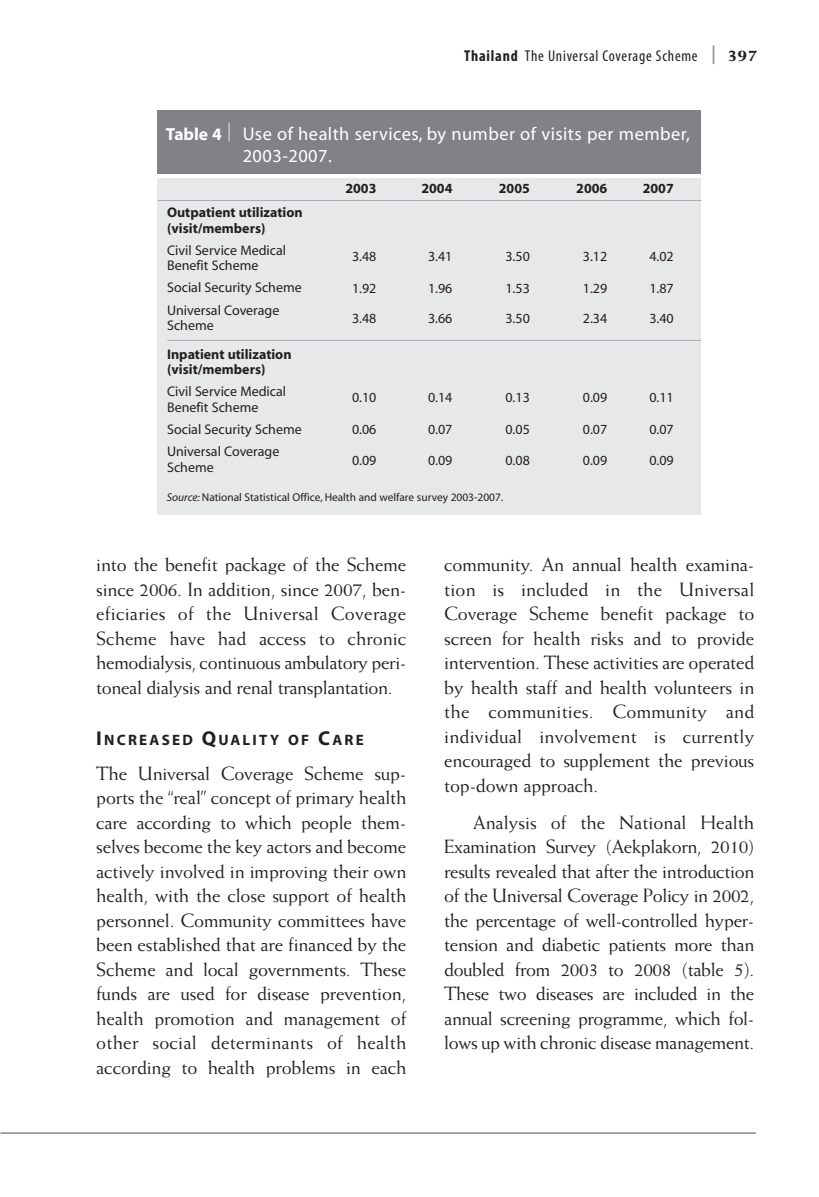
<style>
.page{position:relative;width:819px;height:1197px;background:#fff}
.page>*{position:absolute;margin:0;border:0;box-sizing:border-box;transform-origin:0 0}
.t1{font:19.25px/24.5px "Weiss";letter-spacing:-.015em;color:#231f20;text-align:justify}
.t2{font:18.38px/22.8px "Myriad";letter-spacing:.025em;color:#fff}
.t3{font:800 17.5px "Weiss";color:#231f20}
.t4{font:condensed 15.75px "Myriad Pro";letter-spacing:.045em;color:#231f20}
.t5{font:700 15.05px "Myriad";letter-spacing:.15em;color:#231f20}
.t6{font:14px/22.1px "Myriad";color:#231f20}
.t7{font:700 14px/15.8px "Myriad";color:#231f20}
.t8{font:11.38px "Myriad";color:#231f20}
.s1{font-weight:700}
.s2{font-weight:700;font-size:17.5px}
.s3{font-weight:400}
.s4{font-style:italic}
.s5{font-size:20.12px}
</style>
<div class="page">
<svg style="left:713px;top:45px;width:1px;height:19px"></svg>
<hr style="left:0;top:1132px;width:756px;height:2px;background:#939598">
<div style="left:158px;top:110px;width:543px;height:63px;background:#808285"></div>
<div style="left:158px;top:178px;width:543px;height:337px;background:#e7e8e9"></div>
<svg style="left:228px;top:123px;width:2px;height:18px"></svg>
<hr style="left:158px;top:200px;width:543px;height:1px;background:#a8a9ad">
<hr style="left:167px;top:340px;width:534px;height:1px;background:#a8a9ad">
<p class="t4" style="left:464px;top:50px;width:235px"><span class="s1">Thailand</span> The Universal Coverage Scheme</p>
<p class="t3" style="left:727px;top:49px;width:32px">397</p>
<p class="t2" style="left:243px;top:124px;width:449px;text-indent:-77px"><span class="s2">Table 4</span> Use of health services, by number of visits per member,<br>2003-2007.</p>
<p class="t7" style="left:345px;top:181px;width:33px">2003</p>
<p class="t7" style="left:421px;top:181px;width:33px">2004</p>
<p class="t7" style="left:499px;top:181px;width:33px">2005</p>
<p class="t7" style="left:576px;top:181px;width:33px">2006</p>
<p class="t7" style="left:643px;top:181px;width:33px">2007</p>
<p class="t7" style="left:167px;top:206px;width:137px">Outpatient utilization (visit/members)</p>
<p class="t6" style="left:167px;top:243px;width:121px;line-height:15.8px">Civil Service Medical<br>Benefit Scheme</p>
<p class="t6" style="left:167px;top:278px;width:136px">Social Security Scheme<br>Universal Coverage</p>
<p class="t7" style="left:167px;top:313px;width:126px;line-height:28.3px"><span class="s3">Scheme<br></span>Inpatient utilization</p>
<p class="t6" style="left:167px;top:360px;width:121px"><span class="s1">(visit/members)<br></span>Civil Service Medical</p>
<p class="t6" style="left:167px;top:398px;width:136px">Benefit Scheme<br>Social Security Scheme<br>Universal Coverage</p>
<p class="t6" style="left:167px;top:458px;width:48px">Scheme</p>
<p class="t6" style="left:352px;top:246px;width:26px">3.48</p>
<p class="t6" style="left:428px;top:246px;width:26px">3.41</p>
<p class="t6" style="left:505px;top:246px;width:26px">3.50</p>
<p class="t6" style="left:583px;top:246px;width:26px">3.12</p>
<p class="t6" style="left:649px;top:246px;width:26px">4.02</p>
<p class="t6" style="left:352px;top:278px;width:26px">1.92</p>
<p class="t6" style="left:428px;top:278px;width:26px">1.96</p>
<p class="t6" style="left:505px;top:278px;width:26px">1.53</p>
<p class="t6" style="left:583px;top:278px;width:26px">1.29</p>
<p class="t6" style="left:649px;top:278px;width:26px">1.87</p>
<p class="t6" style="left:352px;top:308px;width:26px">3.48</p>
<p class="t6" style="left:428px;top:308px;width:26px">3.66</p>
<p class="t6" style="left:505px;top:308px;width:26px">3.50</p>
<p class="t6" style="left:583px;top:308px;width:26px">2.34</p>
<p class="t6" style="left:649px;top:308px;width:26px">3.40</p>
<p class="t6" style="left:352px;top:388px;width:26px">0.10</p>
<p class="t6" style="left:428px;top:388px;width:26px">0.14</p>
<p class="t6" style="left:505px;top:388px;width:26px">0.13</p>
<p class="t6" style="left:583px;top:388px;width:26px">0.09</p>
<p class="t6" style="left:649px;top:388px;width:26px">0.11</p>
<p class="t6" style="left:352px;top:420px;width:26px">0.06</p>
<p class="t6" style="left:428px;top:420px;width:26px">0.07</p>
<p class="t6" style="left:505px;top:420px;width:26px">0.05</p>
<p class="t6" style="left:583px;top:420px;width:26px">0.07</p>
<p class="t6" style="left:649px;top:420px;width:26px">0.07</p>
<p class="t6" style="left:352px;top:450px;width:26px">0.09</p>
<p class="t6" style="left:428px;top:450px;width:26px">0.09</p>
<p class="t6" style="left:505px;top:450px;width:26px">0.08</p>
<p class="t6" style="left:583px;top:450px;width:26px">0.09</p>
<p class="t6" style="left:649px;top:450px;width:26px">0.09</p>
<p class="t8" style="left:167px;top:492px;width:338px"><span class="s4">Source:</span> National Statistical Office, Health and welfare survey 2003-2007.</p>
<p class="t1" style="left:96px;top:554px;width:312px">into the benefit package of the Scheme since 2006. In addition, since 2007, ben&shy;eficiaries of the Universal Coverage Scheme have had access to chronic hemodialysis, continuous ambulatory peri&shy;toneal dialysis and renal transplantation.</p>
<p class="t5" style="left:96px;top:735px;width:269px"><span class="s5">I</span>NCREASED <span class="s5">Q</span>UALITY OF <span class="s5">C</span>ARE</p>
<p class="t1" style="left:96px;top:762px;width:312px">The Universal Coverage Scheme sup&shy;ports the “real” concept of primary health care according to which people them&shy;selves become the key actors and become actively involved in improving their own health, with the close support of health personnel. Community committees have been established that are financed by the Scheme and local governments. These funds are used for disease prevention, health promotion and management of other social determinants of health according to health problems in each</p>
<p class="t1" style="left:444px;top:554px;width:312px">community. An annual health examina&shy;tion is included in the Universal Coverage Scheme benefit package to screen for health risks and to provide intervention. These activities are operated by health staff and health volunteers in the communities. Community and individual involvement is currently encouraged to supplement the previous top-down approach.</p>
<p class="t1" style="left:444px;top:811px;width:312px;text-indent:29px">Analysis of the National Health Examination Survey (Aekplakorn, 2010) results revealed that after the introduction of the Universal Coverage Policy in 2002, the percentage of well-controlled hyper&shy;tension and diabetic patients more than doubled from 2003 to 2008 (table 5).<br>These two diseases are included in the annual screening programme, which fol&shy;lows up with chronic disease management.</p>
</div>
